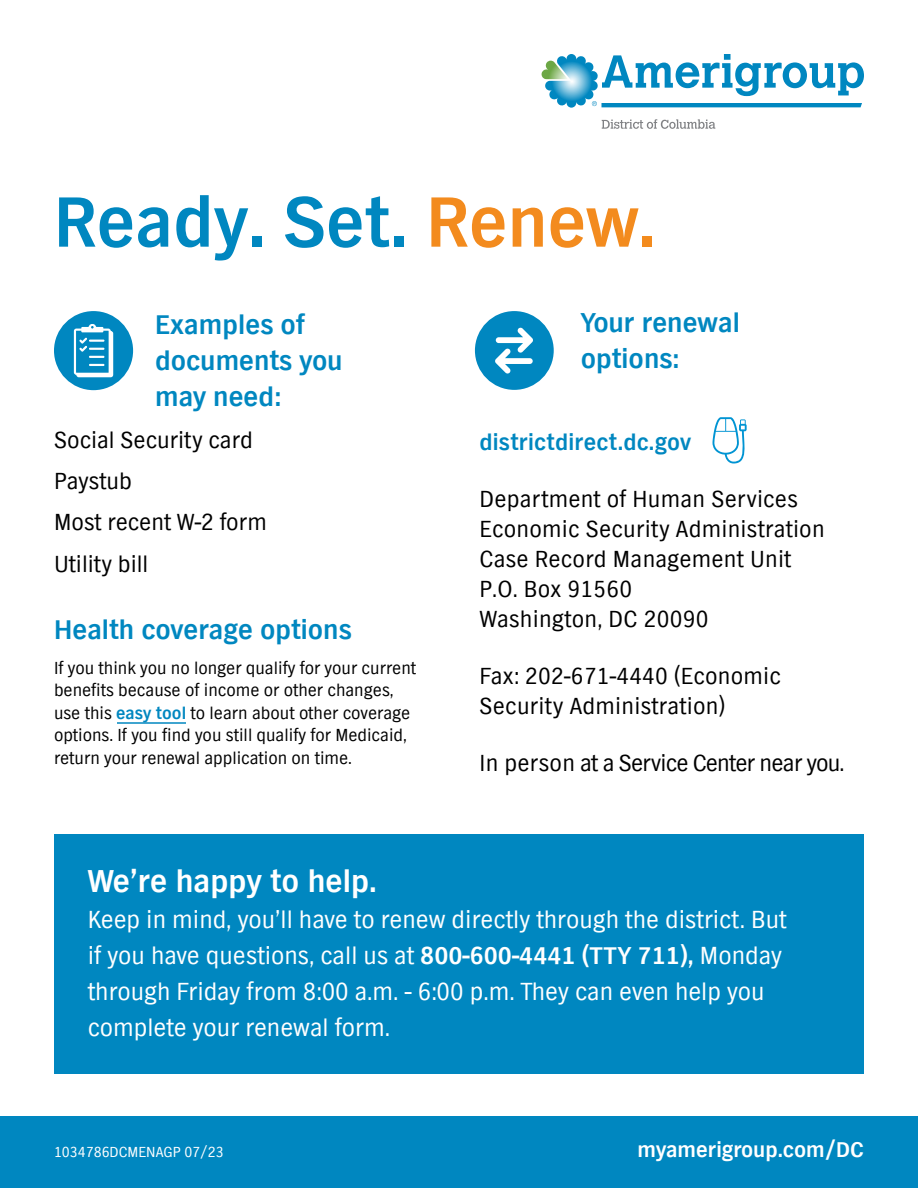
<style>
.page{position:relative;width:918px;height:1188px;background:#fff}
.page>*{position:absolute;margin:0;border:0;box-sizing:border-box;transform-origin:0 0}
.t1{font:700 73.8px "TV Nord EF";color:#0087c0}
.t2{font:700 33px "TV Nord EF";color:#fff}
.t3{font:700 28.5px/36px "TV Nord EF";color:#0087c0}
.t4{font:25.5px/36px "TV Nord EF";color:#fff}
.t5{font:24px/30px "TV Nord EF";letter-spacing:.01em;color:#000}
.t6{font:24px "TV Nord EF";letter-spacing:-.03em;color:#000}
.t7{font:700 24px "TV Nord EF";letter-spacing:.01em;color:#0087c0}
.t8{font:700 22.5px "TV Nord EF";color:#fff}
.t9{font:18px/22.5px "TV Nord EF";color:#000}
.t10{font:15px "TV Nord EF";color:#fff}
.s1{color:#f38b1e}
.s2{font-weight:700;color:#0087c0}
.s3{font-weight:700}
</style>
<div class="page">
<div style="left:0;top:1117px;width:918px;height:71px;background:#0087c0"></div>
<div style="left:54px;top:834px;width:810px;height:240px;background:#0087c0"></div>
<div style="left:475px;top:311px;width:79px;height:79px;background:#0087c0;border-radius:50%"></div>
<svg style="left:495px;top:327px;width:38px;height:47px"></svg>
<div style="left:54px;top:311px;width:79px;height:79px;background:#0087c0;border-radius:50%"></div>
<svg style="left:74px;top:324px;width:39px;height:53px"></svg>
<svg style="left:712px;top:417px;width:35px;height:47px"></svg>
<svg style="left:602px;top:119px;width:113px;height:10px"></svg>
<svg style="left:541px;top:54px;width:323px;height:54px"></svg>
<hr style="left:117px;top:722px;width:69px;height:2px;background:#0087c0">
<h1 class="t1" style="left:54px;top:180px;width:603px">Ready. Set. <span class="s1">Renew.</span></h1>
<p class="t3" style="left:155px;top:307px;width:189px">Examples of documents you may need:</p>
<p class="t5" style="left:54px;top:425px;width:200px">Social Security card</p>
<p class="t5" style="left:54px;top:467px;width:79px">Paystub</p>
<p class="t5" style="left:54px;top:508px;width:214px">Most recent W-2 form</p>
<p class="t5" style="left:54px;top:549px;width:96px">Utility bill</p>
<h2 class="t3" style="left:54px;top:613px;width:299px">Health coverage options</h2>
<p class="t9" style="left:54px;top:657px;width:364px">If you think you no longer qualify for your current benefits because of income or other changes, use this <span class="s2">easy tool</span> to learn about other coverage options. If you find you still qualify for Medicaid, return your renewal application on time.</p>
<p class="t3" style="left:581px;top:305px;width:161px">Your renewal options:</p>
<p class="t7" style="left:480px;top:428px;width:213px">districtdirect.dc.gov</p>
<p class="t5" style="left:480px;top:485px;width:347px">Department of Human Services<br>Economic Security Administration<br>Case Record Management Unit</p>
<p class="t5" style="left:480px;top:575px;width:154px">P.O. Box 91560</p>
<p class="t5" style="left:480px;top:605px;width:230px">Washington, DC 20090</p>
<p class="t5" style="left:480px;top:662px;width:303px">Fax: 202-671-4440 (Economic<br>Security Administration)</p>
<p class="t6" style="left:480px;top:750px;width:367px">In person at a Service Center near you.</p>
<p class="t2" style="left:88px;top:863px;width:291px">We’re happy to help.</p>
<p class="t4" style="left:88px;top:902px;width:700px">Keep in mind, you’ll have to renew directly through the district. But if you have questions, call us at <span class="s3">800-600-4441 (TTY 711),</span> Monday through Friday from 8:00 a.m. - 6:00 p.m. They can even help you complete your renewal form.</p>
<p class="t10" style="left:54px;top:1144px;width:171px">1034786DCMENAGP 07/23</p>
<p class="t8" style="left:638px;top:1137px;width:228px">myamerigroup.com/DC</p>
</div>
